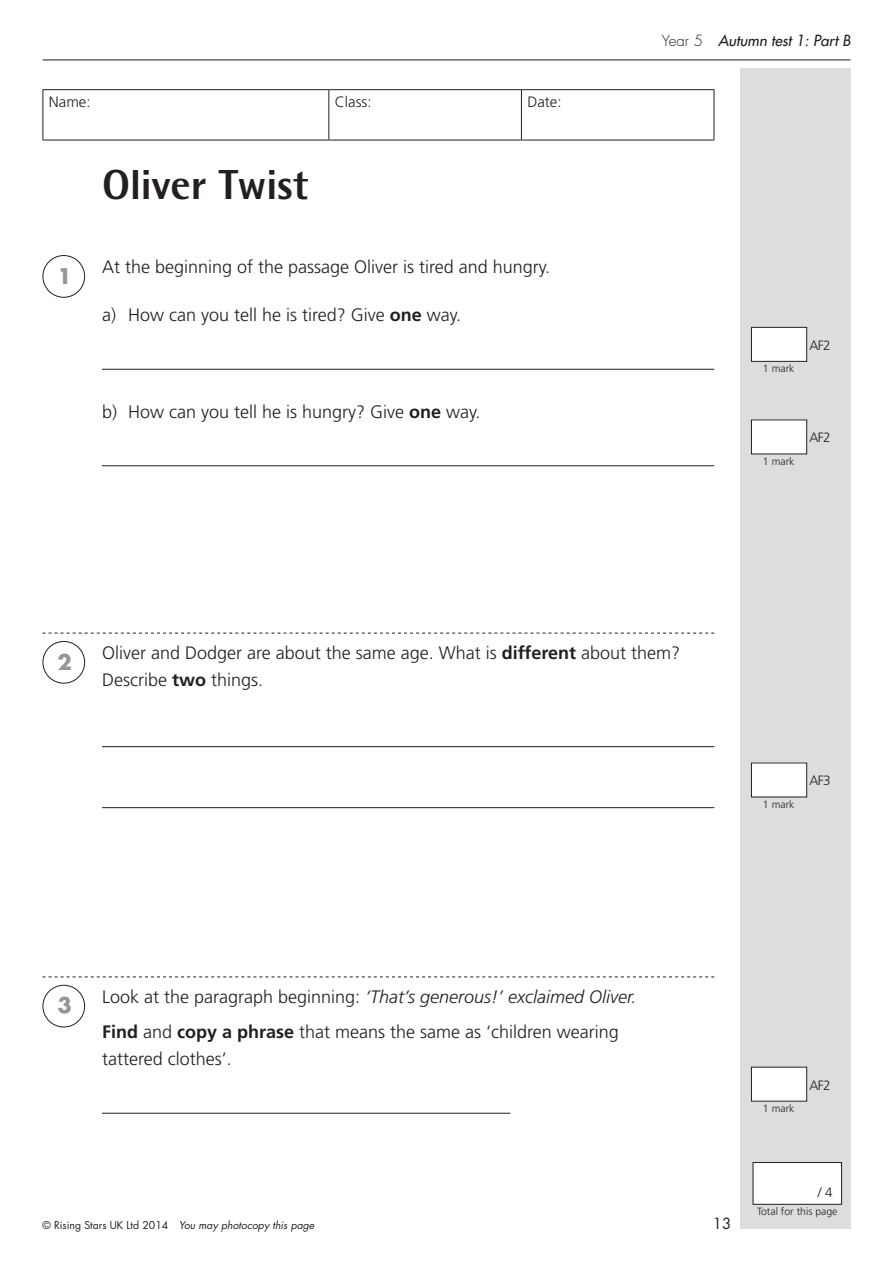
<style>
.page{position:relative;width:893px;height:1263px;background:#fff}
.page>*{position:absolute;margin:0;border:0;box-sizing:border-box;transform-origin:0 0}
.t1{font:800 42px "Rotis Semi Sans";color:#231f20}
.t2{font:700 21px "Futura";color:#939598}
.t3{font:300 18px/27px "Frutiger LT Std";color:#231f20}
.t4{font:italic 15px "Futura";color:#231f20}
.t5{font:300 15px "Frutiger LT Std";color:#231f20}
.t6{font:15px "Futura";color:#231f20}
.t7{font:300 13.5px "Frutiger LT Std";letter-spacing:-.045em;color:#231f20}
.t8{font:italic 10.5px "Futura";color:#231f20}
.t9{font:300 10.5px "Frutiger LT Std";color:#231f20}
.s1{font-weight:700}
.s2{font-weight:300;font-style:normal}
.s3{font-style:italic}
.s4{font-style:normal}
</style>
<div class="page">
<div style="left:740px;top:68px;width:110px;height:1161px;background:#dcdddf"></div>
<hr style="left:43px;top:60px;width:807px;height:1px;background:#231f20">
<div style="left:753px;top:1162px;width:89px;height:42px;background:#fff"></div>
<div style="left:753px;top:1162px;width:89px;height:43px;border:1px solid #231f20"></div>
<hr style="left:43px;top:89px;width:286px;height:1px;background:#231f20">
<hr style="left:43px;top:90px;width:1px;height:50px;background:#231f20">
<hr style="left:329px;top:89px;width:192px;height:1px;background:#231f20">
<hr style="left:328px;top:90px;width:1px;height:50px;background:#231f20">
<hr style="left:521px;top:89px;width:193px;height:1px;background:#231f20">
<hr style="left:521px;top:90px;width:1px;height:50px;background:#231f20">
<hr style="left:714px;top:90px;width:1px;height:50px;background:#231f20">
<hr style="left:43px;top:140px;width:286px;height:1px;background:#231f20">
<hr style="left:329px;top:140px;width:192px;height:1px;background:#231f20">
<hr style="left:521px;top:140px;width:193px;height:1px;background:#231f20">
<div style="left:43px;top:255px;width:42px;height:43px;border:1px solid #231f20;border-radius:50%"></div>
<hr style="left:102px;top:369px;width:612px;height:1px;background:#231f20">
<hr style="left:102px;top:465px;width:612px;height:1px;background:#231f20">
<div style="left:751px;top:420px;width:56px;height:34px;background:#fff"></div>
<div style="left:751px;top:420px;width:56px;height:34px;border:1px solid #231f20"></div>
<svg style="left:43px;top:633px;width:671px;height:1px"></svg>
<div style="left:43px;top:641px;width:42px;height:42px;border:1px solid #231f20;border-radius:50%"></div>
<hr style="left:102px;top:746px;width:612px;height:1px;background:#231f20">
<hr style="left:102px;top:807px;width:612px;height:1px;background:#231f20">
<div style="left:751px;top:763px;width:56px;height:34px;background:#fff"></div>
<div style="left:751px;top:763px;width:56px;height:34px;border:1px solid #231f20"></div>
<svg style="left:43px;top:976px;width:671px;height:1px"></svg>
<div style="left:43px;top:985px;width:42px;height:42px;border:1px solid #231f20;border-radius:50%"></div>
<hr style="left:102px;top:1113px;width:408px;height:1px;background:#231f20">
<div style="left:751px;top:1067px;width:56px;height:34px;background:#fff"></div>
<div style="left:751px;top:1067px;width:56px;height:34px;border:1px solid #231f20"></div>
<div style="left:751px;top:327px;width:56px;height:34px;background:#fff"></div>
<div style="left:751px;top:327px;width:56px;height:35px;border:1px solid #231f20"></div>
<p class="t5" style="left:49px;top:93px;width:43px">Name:</p>
<p class="t5" style="left:335px;top:93px;width:38px">Class:</p>
<p class="t5" style="left:527px;top:93px;width:36px">Date:</p>
<h1 class="t1" style="left:102px;top:158px;width:208px">Oliver Twist</h1>
<p class="t2" style="left:57px;top:261px;width:16px">1</p>
<p class="t3" style="left:102px;top:254px;width:450px">At the beginning of the passage Oliver is tired and hungry.</p>
<p class="t3" style="left:102px;top:302px;width:361px">a) How can you tell he is tired? Give <span class="s1">one</span> way.</p>
<p class="t3" style="left:102px;top:398px;width:380px">b) How can you tell he is hungry? Give <span class="s1">one</span> way.</p>
<p class="t4" style="left:662px;top:31px;width:190px"><span class="s2">Year 5</span> Autumn test 1: Part B</p>
<p class="t9" style="left:763px;top:362px;width:33px">1 mark</p>
<p class="t7" style="left:809px;top:337px;width:23px">AF2</p>
<p class="t9" style="left:763px;top:455px;width:33px">1 mark</p>
<p class="t7" style="left:809px;top:430px;width:23px">AF2</p>
<p class="t2" style="left:57px;top:647px;width:16px">2</p>
<p class="t3" style="left:102px;top:639px;width:580px">Oliver and Dodger are about the same age. What is <span class="s1">different</span> about them?<br>Describe <span class="s1">two</span> things.</p>
<p class="t9" style="left:763px;top:798px;width:33px">1 mark</p>
<p class="t7" style="left:809px;top:773px;width:23px">AF3</p>
<p class="t2" style="left:57px;top:991px;width:16px">3</p>
<p class="t3" style="left:102px;top:979px;width:536px;line-height:35.5px">Look at the paragraph beginning: <span class="s3">‘That’s generous!’ exclaimed Oliver.<br></span><span class="s1">Find</span> and <span class="s1">copy a phrase</span> that means the same as ‘children wearing</p>
<p class="t3" style="left:102px;top:1046px;width:131px">tattered clothes’.</p>
<p class="t9" style="left:763px;top:1102px;width:33px">1 mark</p>
<p class="t7" style="left:809px;top:1077px;width:23px">AF2</p>
<p class="t8" style="left:43px;top:1218px;width:273px"><span class="s4">© Rising Stars UK Ltd 2014</span> You may photocopy this page</p>
<p class="t6" style="left:713px;top:1213px;width:20px">13</p>
<p class="t7" style="left:818px;top:1184px;width:17px">/ 4</p>
<p class="t9" style="left:757px;top:1205px;width:82px">Total for this page</p>
</div>
